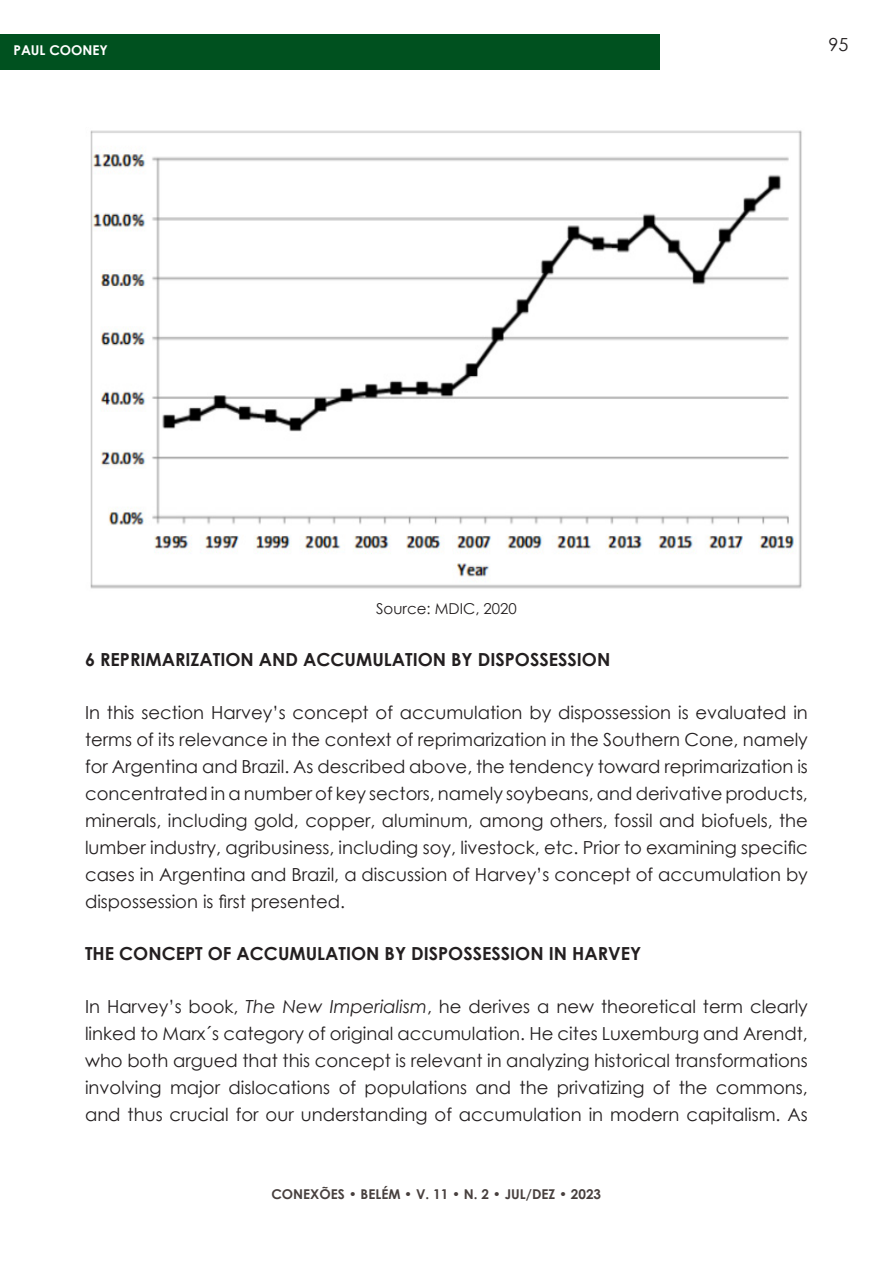
<style>
.page{position:relative;width:893px;height:1263px;background:#fff}
.page>*{position:absolute;margin:0;border:0;box-sizing:border-box;transform-origin:0 0}
.PARÁGRAFO{font:18px/27px "Century Gothic";color:#231f20;text-align:justify}
.TÍTULO{font:700 18px "Century Gothic";color:#231f20}
.PARÁGRAFO-2{font:15px "Century Gothic";color:#231f20}
.t1{font:700 13.5px "Century Gothic";color:#48403e}
.t2{font:700 13.5px "Century Gothic";color:#fff}
.s1{font-style:italic}
</style>
<div class="page">
<div style="left:0;top:34px;width:659px;height:35px;background:#00511f"></div>
<img style="left:90px;top:130px;width:712px;height:459px">
<p class="t2" style="left:13px;top:40px;width:96px">PAUL COONEY</p>
<p class="PARÁGRAFO" style="left:828px;top:30px;width:21px">95</p>
<p class="PARÁGRAFO-2" style="left:376px;top:598px;width:142px">Source: MDIC, 2020</p>
<p class="TÍTULO" style="left:85px;top:646px;width:527px">6 REPRIMARIZATION AND ACCUMULATION BY DISPOSSESSION</p>
<p class="PARÁGRAFO" style="left:85px;top:698px;width:724px">In this section Harvey’s concept of accumulation by dispossession is evaluated in terms of its relevance in the context of reprimarization in the Southern Cone, namely for Argentina and Brazil. As described above, the tendency toward reprimarization is concentrated in a number of key sectors, namely soybeans, and derivative products, minerals, including gold, copper, aluminum, among others, fossil and biofuels, the lumber industry, agribusiness, including soy, livestock, etc. Prior to examining specific cases in Argentina and Brazil, a discussion of Harvey’s concept of accumulation by dispossession is first presented.</p>
<p class="TÍTULO" style="left:85px;top:940px;width:558px">THE CONCEPT OF ACCUMULATION BY DISPOSSESSION IN HARVEY</p>
<p class="PARÁGRAFO" style="left:85px;top:992px;width:724px">In Harvey’s book, <span class="s1">The New Imperialism</span>, he derives a new theoretical term clearly linked to Marx´s category of original accumulation. He cites Luxemburg and Arendt, who both argued that this concept is relevant in analyzing historical transformations involving major dislocations of populations and the privatizing of the commons, and thus crucial for our understanding of accumulation in modern capitalism. As</p>
<p class="t1" style="left:271px;top:1183px;width:331px">CONEXÕES • BELÉM • V. 11 • N. 2 • JUL/DEZ • 2023</p>
</div>
